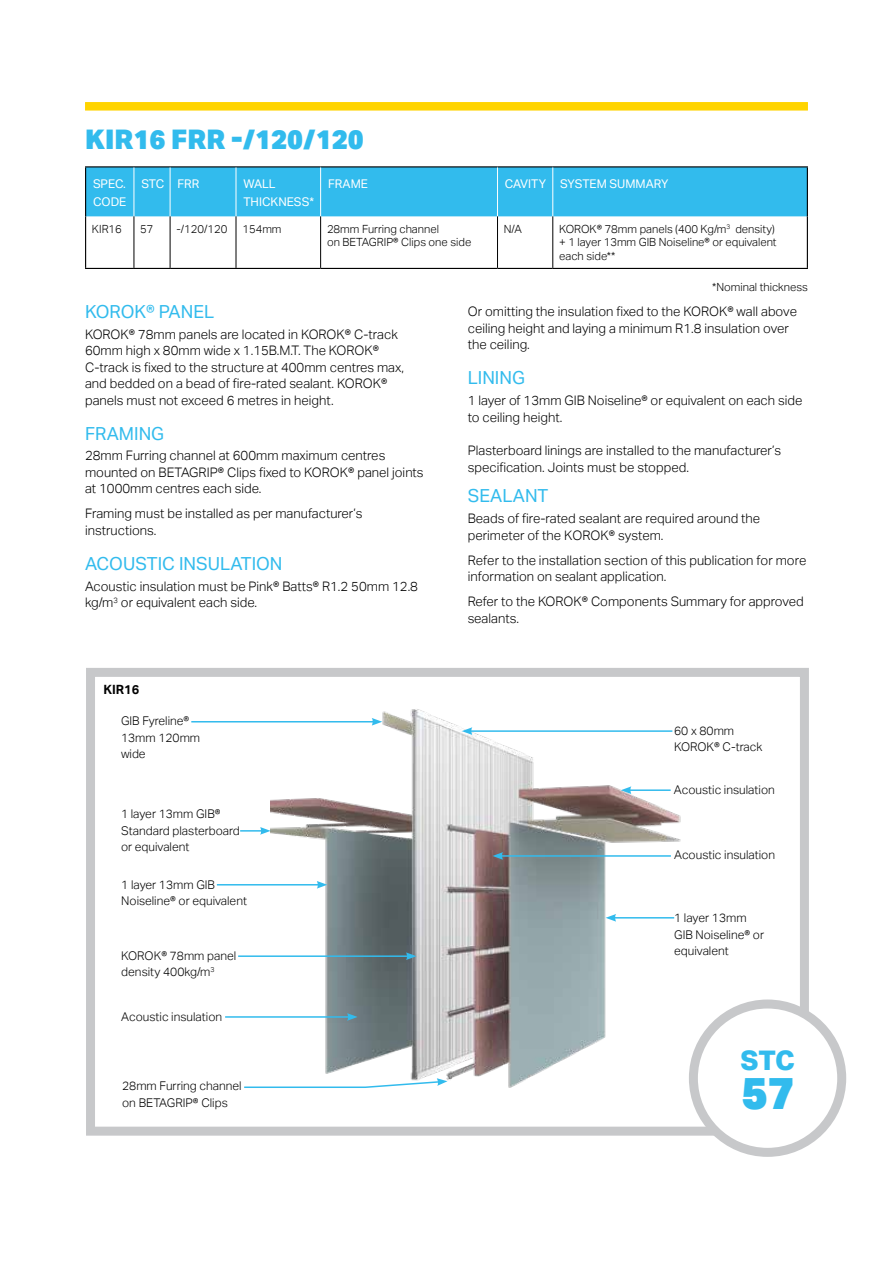
<style>
.page{position:relative;width:893px;height:1263px;background:#fff}
.page>*{position:absolute;margin:0;border:0;box-sizing:border-box;transform-origin:0 0}
.t1{font:900 45px "Aktiv Grotesk";color:#32bbed}
.t2{font:900 27px "Aktiv Grotesk";color:#32bbed}
.t3{font:800 27px "Aktiv Grotesk";color:#32bbed}
.t4{font:18px "Aktiv Grotesk";color:#32bbed}
.t5{font:300 13.2px/16.5px "Aktiv Grotesk";color:#000}
.t6{font:700 12.75px "Aktiv Grotesk";color:#000}
.t7{font:300 12px/16.5px "Aktiv Grotesk";color:#000}
.t8{font:12px/18px "Aktiv Grotesk";color:#fff}
.t9{font:300 11.25px/13.5px "Aktiv Grotesk";color:#000}
</style>
<div class="page">
<div style="left:85px;top:102px;width:723px;height:9px;background:#ffd400;border:2px solid #ffd400"></div>
<div style="left:86px;top:668px;width:723px;height:468px;border:9px solid #c7c8ca"></div>
<img style="left:271px;top:668px;width:430px;height:435px">
<div style="left:86px;top:167px;width:721px;height:49px;background:#32bbed"></div>
<hr style="left:85px;top:166px;width:49px;height:1px;background:#000">
<hr style="left:85px;top:167px;width:1px;height:49px;background:#000">
<hr style="left:134px;top:166px;width:36px;height:1px;background:#000">
<hr style="left:170px;top:166px;width:66px;height:1px;background:#000">
<hr style="left:236px;top:166px;width:85px;height:1px;background:#000">
<hr style="left:321px;top:166px;width:176px;height:1px;background:#000">
<hr style="left:497px;top:166px;width:56px;height:1px;background:#000">
<hr style="left:553px;top:166px;width:255px;height:1px;background:#000">
<hr style="left:807px;top:167px;width:1px;height:49px;background:#000">
<hr style="left:85px;top:216px;width:1px;height:52px;background:#000">
<hr style="left:807px;top:216px;width:1px;height:52px;background:#000">
<hr style="left:85px;top:268px;width:49px;height:1px;background:#000">
<hr style="left:134px;top:268px;width:36px;height:1px;background:#000">
<hr style="left:170px;top:268px;width:66px;height:1px;background:#000">
<hr style="left:236px;top:268px;width:85px;height:1px;background:#000">
<hr style="left:321px;top:268px;width:176px;height:1px;background:#000">
<hr style="left:497px;top:268px;width:56px;height:1px;background:#000">
<hr style="left:553px;top:268px;width:255px;height:1px;background:#000">
<hr style="left:134px;top:167px;width:1px;height:49px;background:#fff">
<hr style="left:170px;top:167px;width:1px;height:49px;background:#fff">
<hr style="left:236px;top:167px;width:1px;height:49px;background:#fff">
<hr style="left:320px;top:167px;width:1px;height:49px;background:#fff">
<hr style="left:497px;top:167px;width:1px;height:49px;background:#fff">
<hr style="left:553px;top:167px;width:1px;height:49px;background:#fff">
<hr style="left:134px;top:216px;width:1px;height:52px;background:#000">
<hr style="left:170px;top:216px;width:1px;height:52px;background:#000">
<hr style="left:236px;top:216px;width:1px;height:52px;background:#000">
<hr style="left:320px;top:216px;width:1px;height:52px;background:#000">
<hr style="left:497px;top:216px;width:1px;height:52px;background:#000">
<hr style="left:553px;top:216px;width:1px;height:52px;background:#000">
<hr style="left:217px;top:884px;width:102px;height:1px;background:#32bbed">
<svg style="left:317px;top:881px;width:10px;height:8px"></svg>
<hr style="left:614px;top:917px;width:60px;height:1px;background:#32bbed">
<svg style="left:606px;top:914px;width:10px;height:8px"></svg>
<hr style="left:501px;top:855px;width:170px;height:2px;background:#32bbed">
<svg style="left:492px;top:852px;width:11px;height:8px"></svg>
<hr style="left:238px;top:955px;width:170px;height:2px;background:#32bbed">
<svg style="left:406px;top:952px;width:10px;height:8px"></svg>
<hr style="left:225px;top:1016px;width:124px;height:2px;background:#32bbed">
<svg style="left:347px;top:1013px;width:11px;height:8px"></svg>
<div style="left:693px;top:1004px;width:149px;height:148px;background:#fff;border-radius:50%"></div>
<div style="left:689px;top:999px;width:157px;height:158px;border:9px solid #c7c8ca;border-radius:50%"></div>
<svg style="left:244px;top:1078px;width:203px;height:11px"></svg>
<hr style="left:191px;top:721px;width:183px;height:1px;background:#32bbed">
<svg style="left:372px;top:718px;width:10px;height:8px"></svg>
<hr style="left:470px;top:730px;width:202px;height:2px;background:#32bbed">
<svg style="left:462px;top:727px;width:10px;height:8px"></svg>
<hr style="left:629px;top:789px;width:42px;height:2px;background:#32bbed">
<svg style="left:621px;top:786px;width:10px;height:8px"></svg>
<hr style="left:240px;top:830px;width:22px;height:2px;background:#32bbed">
<svg style="left:260px;top:827px;width:11px;height:8px"></svg>
<h2 class="t2" style="left:85px;top:122px;width:280px">KIR16 FRR -/120/120</h2>
<p class="t8" style="left:93px;top:175px;width:35px">SPEC.<br>CODE</p>
<p class="t8" style="left:141px;top:175px;width:60px">STC FRR</p>
<p class="t8" style="left:243px;top:175px;width:72px">WALL<br>THICKNESS*</p>
<p class="t8" style="left:328px;top:175px;width:41px">FRAME</p>
<p class="t8" style="left:505px;top:175px;width:165px">CAVITY SYSTEM SUMMARY</p>
<p class="t9" style="left:92px;top:222px;width:31px">KIR16</p>
<p class="t9" style="left:140px;top:222px;width:15px">57</p>
<p class="t9" style="left:176px;top:222px;width:53px">-/120/120</p>
<p class="t9" style="left:242px;top:222px;width:41px">154mm</p>
<p class="t9" style="left:327px;top:222px;width:146px">28mm Furring channel<br>on BETAGRIP® Clips one side</p>
<p class="t9" style="left:504px;top:222px;width:19px">N/A</p>
<p class="t9" style="left:559px;top:222px;width:219px">KOROK® 78mm panels (400 Kg/m<sup>3</sup> density) + 1 layer 13mm GIB Noiseline® or equivalent each side**</p>
<p class="t9" style="left:712px;top:281px;width:97px">*Nominal thickness</p>
<h3 class="t4" style="left:85px;top:301px;width:131px">KOROK® PANEL</h3>
<p class="t5" style="left:85px;top:326px;width:320px">KOROK® 78mm panels are located in KOROK® C-track 60mm high x 80mm wide x 1.15B.M.T. The KOROK® C-track is fixed to the structure at 400mm centres max, and bedded on a bead of fire-rated sealant. KOROK® panels must not exceed 6 metres in height.</p>
<h3 class="t4" style="left:85px;top:423px;width:81px">FRAMING</h3>
<p class="t5" style="left:85px;top:447px;width:340px">28mm Furring channel at 600mm maximum centres mounted on BETAGRIP® Clips fixed to KOROK® panel joints at 1000mm centres each side.</p>
<p class="t5" style="left:85px;top:505px;width:279px">Framing must be installed as per manufacturer’s instructions.</p>
<h3 class="t4" style="left:85px;top:553px;width:199px">ACOUSTIC INSULATION</h3>
<p class="t5" style="left:85px;top:578px;width:334px">Acoustic insulation must be Pink® Batts® R1.2 50mm 12.8 kg/m<sup>3</sup> or equivalent each side.</p>
<p class="t5" style="left:468px;top:303px;width:331px">Or omitting the insulation fixed to the KOROK® wall above ceiling height and laying a minimum R1.8 insulation over the ceiling.</p>
<h3 class="t4" style="left:468px;top:367px;width:59px">LINING</h3>
<p class="t5" style="left:468px;top:392px;width:336px">1 layer of 13mm GIB Noiseline® or equivalent on each side to ceiling height.</p>
<p class="t5" style="left:468px;top:442px;width:315px">Plasterboard linings are installed to the manufacturer’s specification. Joints must be stopped.</p>
<h3 class="t4" style="left:468px;top:485px;width:82px">SEALANT</h3>
<p class="t5" style="left:468px;top:510px;width:294px">Beads of fire-rated sealant are required around the perimeter of the KOROK® system.</p>
<p class="t5" style="left:468px;top:552px;width:340px">Refer to the installation section of this publication for more information on sealant application.</p>
<p class="t5" style="left:468px;top:593px;width:338px">Refer to the KOROK® Components Summary for approved sealants.</p>
<p class="t6" style="left:104px;top:683px;width:37px">KIR16</p>
<p class="t7" style="left:121px;top:713px;width:81px">GIB Fyreline®<br>13mm 120mm wide</p>
<p class="t7" style="left:121px;top:806px;width:120px">1 layer 13mm GIB®<br>Standard plasterboard or equivalent</p>
<p class="t7" style="left:121px;top:876px;width:127px">1 layer 13mm GIB<br>Noiseline® or equivalent</p>
<p class="t7" style="left:121px;top:947px;width:117px">KOROK® 78mm panel density 400kg/m<sup>3</sup></p>
<p class="t7" style="left:121px;top:1008px;width:102px">Acoustic insulation</p>
<p class="t7" style="left:122px;top:1078px;width:121px">28mm Furring channel on BETAGRIP® Clips</p>
<p class="t7" style="left:674px;top:722px;width:90px">60 x 80mm<br>KOROK® C-track</p>
<p class="t7" style="left:674px;top:781px;width:102px">Acoustic insulation</p>
<p class="t7" style="left:674px;top:847px;width:102px">Acoustic insulation</p>
<p class="t7" style="left:674px;top:910px;width:91px">1 layer 13mm<br>GIB Noiseline® or equivalent</p>
<h2 class="t3" style="left:741px;top:1043px;width:56px">STC</h2>
<h1 class="t1" style="left:741px;top:1063px;width:55px">57</h1>
</div>
